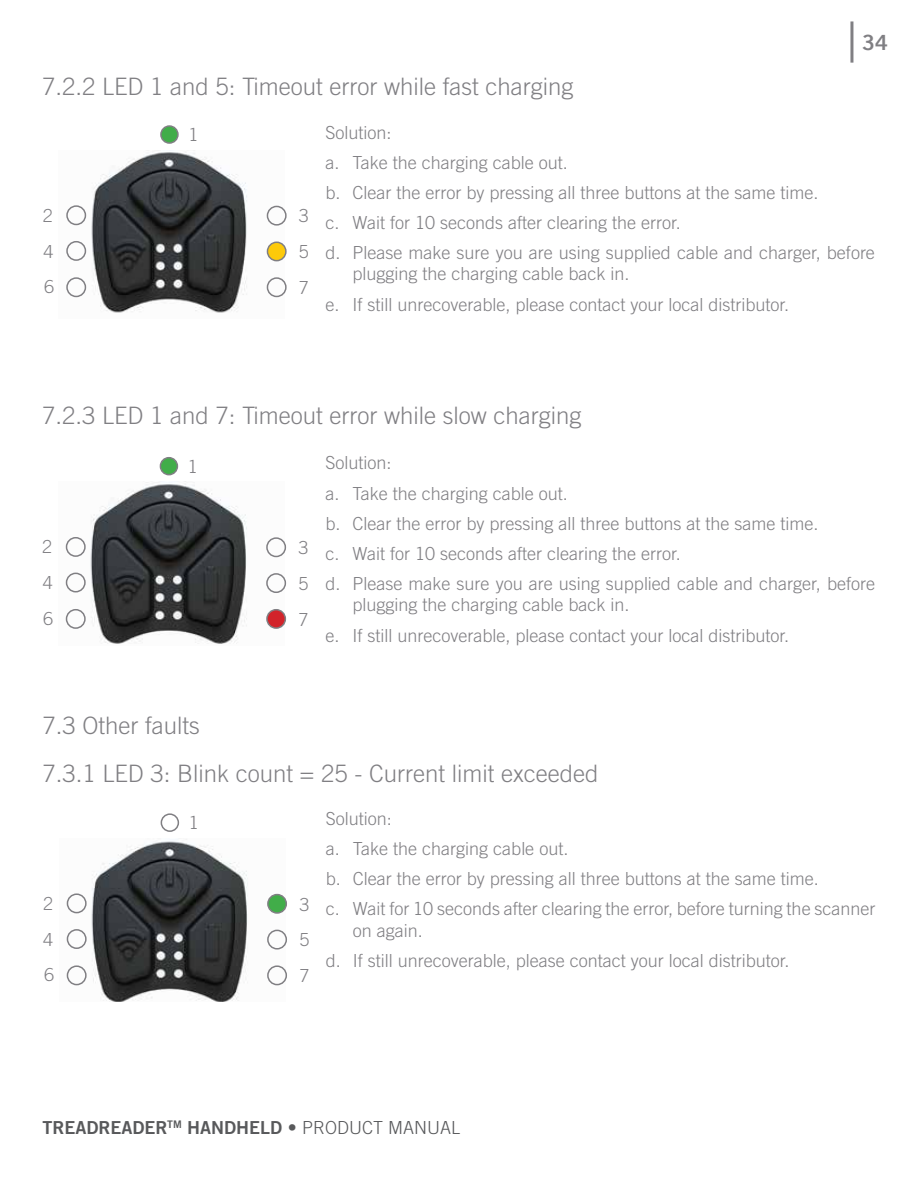
<style>
.page{position:relative;width:918px;height:1188px;background:#fff}
.page>*{position:absolute;margin:0;border:0;box-sizing:border-box;transform-origin:0 0}
.t1{font:300 24px/48px "Trade Gothic LT Std";color:#807f83}
.t2{font:21px "Trade Gothic LT Bold Two";color:#807f83}
.t3{font:300 18px/30.2px "Trade Gothic LT Std";color:#807f83}
.t4{font:18px "Trade Gothic LT Bold Two";color:#58595b}
.s1{font-family:"Trade Gothic LT Std";font-weight:300}
</style>
<div class="page">
<hr style="left:850px;top:21px;width:3px;height:42px;background:#807f83">
<img style="left:65px;top:482px;width:219px;height:162px">
<div style="left:160px;top:458px;width:17px;height:17px;background:#41ad49;border-radius:50%"></div>
<div style="left:160px;top:457px;width:18px;height:18px;border:2px solid #807f83;border-radius:50%"></div>
<div style="left:66px;top:537px;width:20px;height:20px;border:2px solid #807f83;border-radius:50%"></div>
<div style="left:266px;top:537px;width:20px;height:20px;border:2px solid #807f83;border-radius:50%"></div>
<div style="left:66px;top:573px;width:20px;height:20px;border:2px solid #807f83;border-radius:50%"></div>
<div style="left:266px;top:573px;width:20px;height:20px;border:2px solid #807f83;border-radius:50%"></div>
<div style="left:66px;top:609px;width:20px;height:20px;border:2px solid #807f83;border-radius:50%"></div>
<div style="left:267px;top:610px;width:18px;height:18px;background:#d2232a;border-radius:50%"></div>
<div style="left:266px;top:609px;width:20px;height:20px;border:2px solid #807f83;border-radius:50%"></div>
<img style="left:66px;top:150px;width:218px;height:163px">
<div style="left:161px;top:126px;width:17px;height:17px;background:#41ad49;border-radius:50%"></div>
<div style="left:160px;top:125px;width:19px;height:19px;border:2px solid #807f83;border-radius:50%"></div>
<div style="left:66px;top:205px;width:20px;height:20px;border:2px solid #807f83;border-radius:50%"></div>
<div style="left:267px;top:206px;width:20px;height:20px;border:2px solid #807f83;border-radius:50%"></div>
<div style="left:66px;top:241px;width:20px;height:20px;border:2px solid #807f83;border-radius:50%"></div>
<div style="left:267px;top:242px;width:19px;height:19px;background:#fdca0a;border-radius:50%"></div>
<div style="left:267px;top:242px;width:20px;height:19px;border:2px solid #807f83;border-radius:50%"></div>
<div style="left:66px;top:277px;width:20px;height:20px;border:2px solid #807f83;border-radius:50%"></div>
<div style="left:267px;top:277px;width:20px;height:20px;border:2px solid #807f83;border-radius:50%"></div>
<img style="left:66px;top:839px;width:219px;height:163px">
<div style="left:161px;top:813px;width:18px;height:19px;border:2px solid #807f83;border-radius:50%"></div>
<div style="left:67px;top:893px;width:20px;height:20px;border:2px solid #807f83;border-radius:50%"></div>
<div style="left:268px;top:895px;width:18px;height:18px;background:#41ad49;border-radius:50%"></div>
<div style="left:267px;top:894px;width:20px;height:20px;border:2px solid #807f83;border-radius:50%"></div>
<div style="left:67px;top:929px;width:20px;height:20px;border:2px solid #807f83;border-radius:50%"></div>
<div style="left:267px;top:930px;width:20px;height:20px;border:2px solid #807f83;border-radius:50%"></div>
<div style="left:67px;top:965px;width:20px;height:20px;border:2px solid #807f83;border-radius:50%"></div>
<div style="left:267px;top:965px;width:20px;height:20px;border:2px solid #807f83;border-radius:50%"></div>
<h1 class="t1" style="left:42px;top:62px;width:533px">7.2.2 LED 1 and 5: Timeout error while fast charging</h1>
<p class="t2" style="left:862px;top:29px;width:27px">34</p>
<p class="t3" style="left:188px;top:119px;width:12px">1</p>
<p class="t3" style="left:43px;top:200px;width:12px">2</p>
<p class="t3" style="left:299px;top:201px;width:12px">3</p>
<p class="t3" style="left:43px;top:236px;width:12px">4</p>
<p class="t3" style="left:299px;top:236px;width:12px">5</p>
<p class="t3" style="left:44px;top:271px;width:12px">6</p>
<p class="t3" style="left:299px;top:272px;width:12px">7</p>
<p class="t3" style="left:325px;top:117px;width:551px">Solution:<br>a. Take the charging cable out.<br>b. Clear the error by pressing all three buttons at the same time.<br>c. Wait for 10 seconds after clearing the error.<br>d. Please make sure you are using supplied cable and charger, before</p>
<p class="t3" style="left:325px;top:259px;width:465px;text-indent:27px">plugging the charging cable back in.<br>e. If still unrecoverable, please contact your local distributor.</p>
<h1 class="t1" style="left:42px;top:391px;width:541px">7.2.3 LED 1 and 7: Timeout error while slow charging</h1>
<p class="t3" style="left:188px;top:451px;width:12px">1</p>
<p class="t3" style="left:42px;top:532px;width:12px">2</p>
<p class="t3" style="left:298px;top:532px;width:12px">3</p>
<p class="t3" style="left:43px;top:568px;width:12px">4</p>
<p class="t3" style="left:298px;top:568px;width:12px">5</p>
<p class="t3" style="left:43px;top:603px;width:12px">6</p>
<p class="t3" style="left:298px;top:604px;width:12px">7</p>
<p class="t3" style="left:326px;top:448px;width:551px">Solution:<br>a. Take the charging cable out.<br>b. Clear the error by pressing all three buttons at the same time.<br>c. Wait for 10 seconds after clearing the error.<br>d. Please make sure you are using supplied cable and charger, before</p>
<p class="t3" style="left:326px;top:590px;width:465px;text-indent:27px">plugging the charging cable back in.<br>e. If still unrecoverable, please contact your local distributor.</p>
<h1 class="t1" style="left:43px;top:701px;width:557px">7.3 Other faults<br>7.3.1 LED 3: Blink count = 25 - Current limit exceeded</h1>
<p class="t3" style="left:326px;top:803px;width:551px">Solution:<br>a. Take the charging cable out.<br>b. Clear the error by pressing all three buttons at the same time.<br>c. Wait for 10 seconds after clearing the error, before turning the scanner</p>
<p class="t3" style="left:326px;top:915px;width:465px;text-indent:27px">on again.<br>d. If still unrecoverable, please contact your local distributor.</p>
<p class="t3" style="left:189px;top:808px;width:12px">1</p>
<p class="t3" style="left:43px;top:888px;width:12px">2</p>
<p class="t3" style="left:299px;top:889px;width:12px">3</p>
<p class="t3" style="left:43px;top:924px;width:12px">4</p>
<p class="t3" style="left:299px;top:924px;width:12px">5</p>
<p class="t3" style="left:44px;top:960px;width:12px">6</p>
<p class="t3" style="left:299px;top:960px;width:12px">7</p>
<p class="t4" style="left:43px;top:1117px;width:419px">TREADREADER<sup>TM</sup> HANDHELD • <span class="s1">PRODUCT MANUAL</span></p>
</div>
